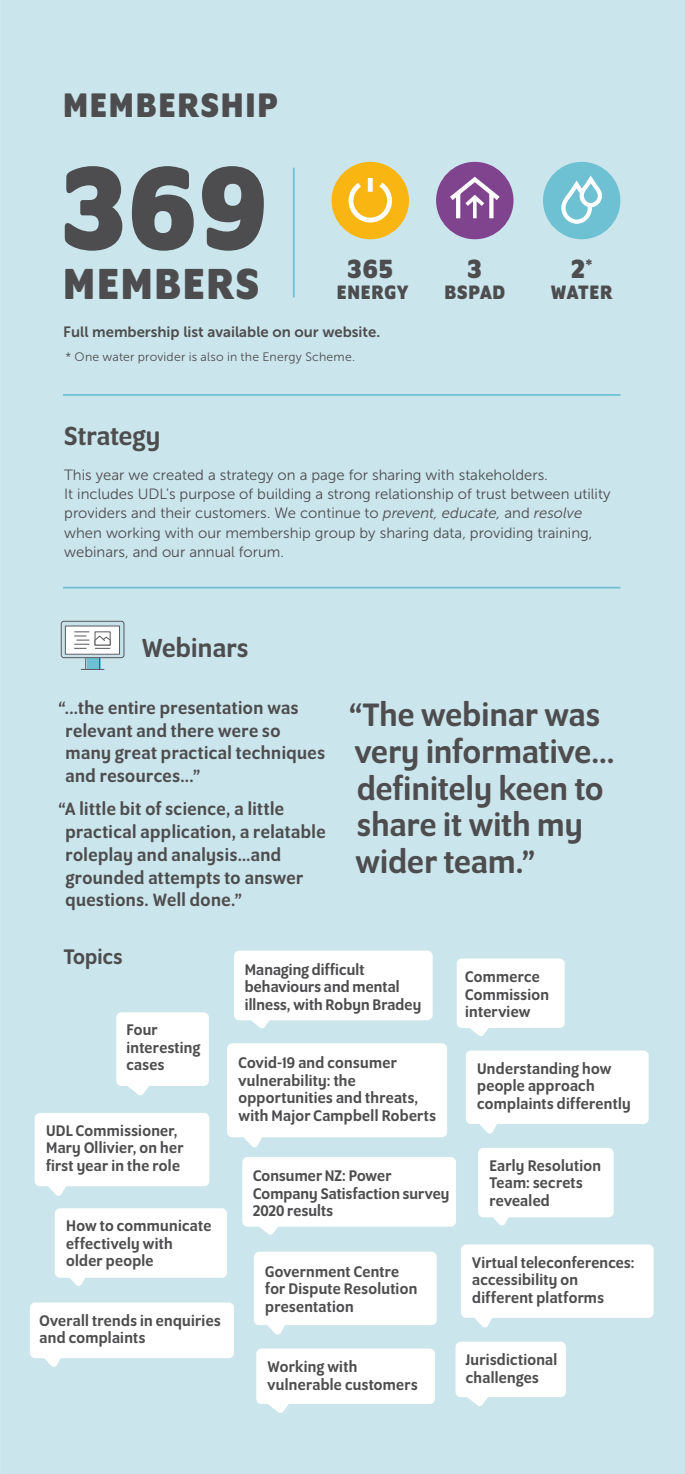
<style>
.page{position:relative;width:685px;height:1474px;background:#fff}
.page>*{position:absolute;margin:0;border:0;box-sizing:border-box;transform-origin:0 0}
.t1{font:700 127.92px "Program OT";color:#4d4d4f}
.t2{font:700 46.9px "Program OT";letter-spacing:.035em;color:#4d4d4f}
.t3{font:700 36.75px "Program OT";letter-spacing:.05em;color:#4d4d4f}
.t4{font:500 35px/36.8px "Program OT";letter-spacing:.005em;color:#4d4d4f}
.t5{font:700 28.53px "Program OT";color:#4d4d4f}
.t6{font:500 28.18px "Program OT";letter-spacing:.01em;color:#4d4d4f}
.t7{font:500 22.75px "Program OT";letter-spacing:.01em;color:#4d4d4f}
.t8{font:700 21px "Program OT";letter-spacing:.04em;color:#4d4d4f}
.t9{font:500 19.25px/22.8px "Program OT";letter-spacing:.025em;color:#4d4d4f}
.t10{font:500 16.62px/17.5px "Program OT";letter-spacing:.02em;color:#4d4d4f}
.t11{font:14.88px/19.2px "Museo Sans 300";color:#4d4d4f}
.t12{font:14.88px "Museo Sans 700";color:#4d4d4f}
.t13{font:12.25px "Museo Sans 300";letter-spacing:.02em;color:#4d4d4f}
.s1{font-style:italic}
</style>
<div class="page">
<div style="left:0;top:0;width:685px;height:1473px;background:#cbe5ec"></div>
<hr style="left:293px;top:168px;width:1px;height:129px;background:#6ec1d3">
<hr style="left:63px;top:587px;width:557px;height:1px;background:#6ec1d3">
<div style="left:331px;top:162px;width:78px;height:77px;background:#f9b613;border-radius:50%"></div>
<svg style="left:348px;top:178px;width:44px;height:45px"></svg>
<div style="left:436px;top:162px;width:77px;height:77px;background:#80438e;border-radius:50%"></div>
<svg style="left:445px;top:174px;width:59px;height:45px"></svg>
<div style="left:543px;top:162px;width:77px;height:77px;background:#6ec1d3;border-radius:50%"></div>
<svg style="left:561px;top:177px;width:41px;height:47px"></svg>
<hr style="left:63px;top:394px;width:557px;height:2px;background:#6ec1d3">
<div style="left:87px;top:635px;width:14px;height:34px;background:#6ec1d3"></div>
<div style="left:85px;top:634px;width:15px;height:36px;border:1px solid #58595b"></div>
<svg style="left:81px;top:669px;width:23px;height:1px"></svg>
<div style="left:63px;top:621px;width:63px;height:36px;background:linear-gradient(to right,#c5e2ea,#c5e2ea);border-radius:3px"></div>
<div style="left:61px;top:621px;width:63px;height:37px;border:1px solid #58595b;border-radius:3px"></div>
<div style="left:65px;top:626px;width:54px;height:28px;background:#fff"></div>
<div style="left:65px;top:625px;width:55px;height:29px;border:1px solid #58595b"></div>
<svg style="left:74px;top:631px;width:37px;height:18px"></svg>
<div style="left:455px;top:1341px;width:111px;height:56px;background:#fff;border-radius:5px"></div>
<svg style="left:467px;top:1397px;width:21px;height:9px"></svg>
<div style="left:256px;top:1348px;width:179px;height:55px;background:#fff;border-radius:5px"></div>
<svg style="left:264px;top:1403px;width:26px;height:10px"></svg>
<div style="left:116px;top:1012px;width:93px;height:74px;background:#fff;border-radius:5px"></div>
<svg style="left:128px;top:1086px;width:21px;height:9px"></svg>
<div style="left:461px;top:1244px;width:192px;height:73px;background:#fff;border-radius:5px"></div>
<svg style="left:469px;top:1317px;width:26px;height:11px"></svg>
<svg style="left:254px;top:1226px;width:26px;height:9px"></svg>
<div style="left:242px;top:1157px;width:214px;height:69px;background:#fff;border-radius:5px"></div>
<svg style="left:246px;top:1020px;width:26px;height:8px"></svg>
<div style="left:234px;top:950px;width:198px;height:70px;background:#fff;border-radius:5px"></div>
<div style="left:466px;top:1050px;width:182px;height:73px;background:#fff;border-radius:5px"></div>
<svg style="left:474px;top:1123px;width:26px;height:11px"></svg>
<div style="left:30px;top:1302px;width:204px;height:56px;background:#fff;border-radius:5px"></div>
<svg style="left:44px;top:1358px;width:17px;height:9px"></svg>
<div style="left:456px;top:958px;width:108px;height:69px;background:#fff;border-radius:5px"></div>
<svg style="left:465px;top:1027px;width:26px;height:9px"></svg>
<div style="left:55px;top:1208px;width:172px;height:69px;background:#fff;border-radius:5px"></div>
<svg style="left:63px;top:1277px;width:26px;height:9px"></svg>
<div style="left:254px;top:1251px;width:182px;height:73px;background:#fff;border-radius:5px"></div>
<svg style="left:262px;top:1324px;width:26px;height:11px"></svg>
<div style="left:227px;top:1043px;width:220px;height:94px;background:#fff;border-radius:5px"></div>
<svg style="left:235px;top:1137px;width:30px;height:11px"></svg>
<div style="left:478px;top:1147px;width:135px;height:70px;background:#fff;border-radius:5px"></div>
<svg style="left:486px;top:1217px;width:26px;height:9px"></svg>
<div style="left:35px;top:1112px;width:174px;height:74px;background:#fff;border-radius:5px"></div>
<svg style="left:43px;top:1186px;width:26px;height:10px"></svg>
<h3 class="t3" style="left:63px;top:84px;width:216px">MEMBERSHIP</h3>
<h1 class="t1" style="left:63px;top:134px;width:205px">369</h1>
<h2 class="t2" style="left:63px;top:256px;width:197px">MEMBERS</h2>
<h3 class="t5" style="left:348px;top:252px;width:46px">365</h3>
<p class="t8" style="left:337px;top:280px;width:73px">ENERGY</p>
<p class="t12" style="left:63px;top:323px;width:318px">Full membership list available on our website.</p>
<p class="t13" style="left:66px;top:350px;width:291px">* One water provider is also in the Energy Scheme.</p>
<h3 class="t5" style="left:468px;top:252px;width:15px">3</h3>
<p class="t8" style="left:444px;top:280px;width:62px">BSPAD</p>
<h3 class="t5" style="left:571px;top:252px;width:22px">2<sup>*</sup></h3>
<p class="t8" style="left:551px;top:280px;width:63px">WATER</p>
<h3 class="t6" style="left:64px;top:420px;width:98px">Strategy</h3>
<p class="t11" style="left:64px;top:465px;width:547px">This year we created a strategy on a page for sharing with stakeholders.<br>It includes UDL's purpose of building a strong relationship of trust between utility providers and their customers. We continue to <span class="s1">prevent, educate,</span> and <span class="s1">resolve </span>when working with our membership group by sharing data, providing training, webinars, and our annual forum.</p>
<h3 class="t6" style="left:142px;top:632px;width:108px">Webinars</h3>
<p class="t9" style="left:65px;top:696px;width:261px;text-indent:-7px">“...the entire presentation was relevant and there were so many great practical techniques and resources...”</p>
<p class="t9" style="left:65px;top:797px;width:261px;text-indent:-7px">“A little bit of science, a little practical application, a relatable roleplay and analysis…and grounded attempts to answer questions. Well done.”</p>
<h3 class="t4" style="left:349px;top:696px;width:267px">“The webinar was very informative… definitely keen to share it with my wider team.”</h3>
<h3 class="t7" style="left:64px;top:943px;width:60px">Topics</h3>
<p class="t10" style="left:126px;top:1021px;width:75px">Four interesting cases</p>
<p class="t10" style="left:46px;top:1121px;width:139px">UDL Commissioner,<br>Mary Ollivier, on her first year in the role</p>
<p class="t10" style="left:66px;top:1216px;width:147px">How to communicate effectively with older people</p>
<p class="t10" style="left:40px;top:1311px;width:182px">Overall trends in enquiries and complaints</p>
<p class="t10" style="left:245px;top:960px;width:178px">Managing difficult behaviours and mental illness, with Robyn Bradey</p>
<p class="t10" style="left:238px;top:1053px;width:199px">Covid-19 and consumer vulnerability: the opportunities and threats, with Major Campbell Roberts</p>
<p class="t10" style="left:253px;top:1166px;width:198px">Consumer NZ: Power<br>Company Satisfaction survey<br>2020 results</p>
<p class="t10" style="left:265px;top:1262px;width:153px">Government Centre for Dispute Resolution presentation</p>
<p class="t10" style="left:267px;top:1357px;width:151px">Working with vulnerable customers</p>
<p class="t10" style="left:465px;top:967px;width:85px">Commerce<br>Commission interview</p>
<p class="t10" style="left:477px;top:1059px;width:155px">Understanding how people approach complaints differently</p>
<p class="t10" style="left:489px;top:1156px;width:113px">Early Resolution<br>Team: secrets revealed</p>
<p class="t10" style="left:472px;top:1253px;width:164px">Virtual teleconferences: accessibility on different platforms</p>
<p class="t10" style="left:465px;top:1350px;width:93px">Jurisdictional challenges</p>
</div>
